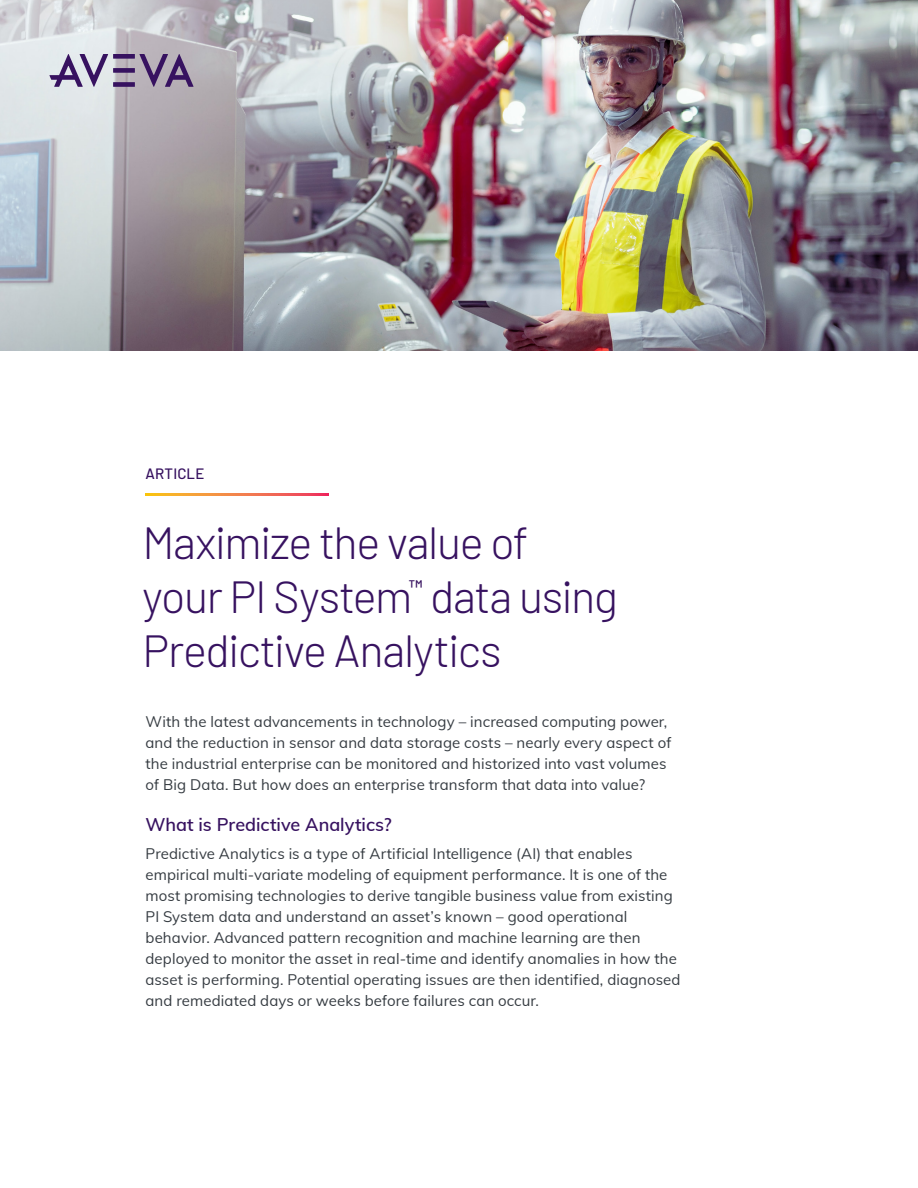
<style>
.page{position:relative;width:918px;height:1188px;background:#fff}
.page>*{position:absolute;margin:0;border:0;box-sizing:border-box;transform-origin:0 0}
.H1_Doc_Title{font:300 45px/54px "Barlow";letter-spacing:-.03em;color:#371260}
.S1_Subheadlines{font:600 18px "Muli";color:#371260}
.Body_Copy{font:15px/21px "Muli";letter-spacing:.005em;color:#363c42}
.Doc_Content_Type{font:500 15px "Barlow";letter-spacing:.015em;color:#371260}
</style>
<div class="page">
<img style="left:0;top:0;width:918px;height:351px">
<div style="left:113px;top:82px;width:22px;height:5px;background:#371260"></div>
<div style="left:113px;top:68px;width:22px;height:5px;background:#371260"></div>
<div style="left:113px;top:54px;width:22px;height:5px;background:#371260"></div>
<svg style="left:49px;top:54px;width:59px;height:33px;background:#a9a1bd"></svg>
<svg style="left:139px;top:54px;width:55px;height:33px;background:#8c7b9a"></svg>
<svg style="left:146px;top:494px;width:182px;height:1px"></svg>
<p class="Doc_Content_Type" style="left:146px;top:462px;width:60px">ARTICLE</p>
<p class="H1_Doc_Title" style="left:142px;top:513px;width:477px">Maximize the value of your PI System<sup>™</sup> data using<br>Predictive Analytics</p>
<p class="Body_Copy" style="left:146px;top:710px;width:527px">With the latest advancements in technology – increased computing power, and the reduction in sensor and data storage costs – nearly every aspect of the industrial enterprise can be monitored and historized into vast volumes of Big Data. But how does an enterprise transform that data into value?</p>
<p class="S1_Subheadlines" style="left:146px;top:812px;width:248px">What is Predictive Analytics?</p>
<p class="Body_Copy" style="left:146px;top:842px;width:537px">Predictive Analytics is a type of Artificial Intelligence (AI) that enables empirical multi-variate modeling of equipment performance. It is one of the most promising technologies to derive tangible business value from existing PI System data and understand an asset’s known – good operational behavior. Advanced pattern recognition and machine learning are then deployed to monitor the asset in real-time and identify anomalies in how the asset is performing. Potential operating issues are then identified, diagnosed and remediated days or weeks before failures can occur.</p>
</div>
